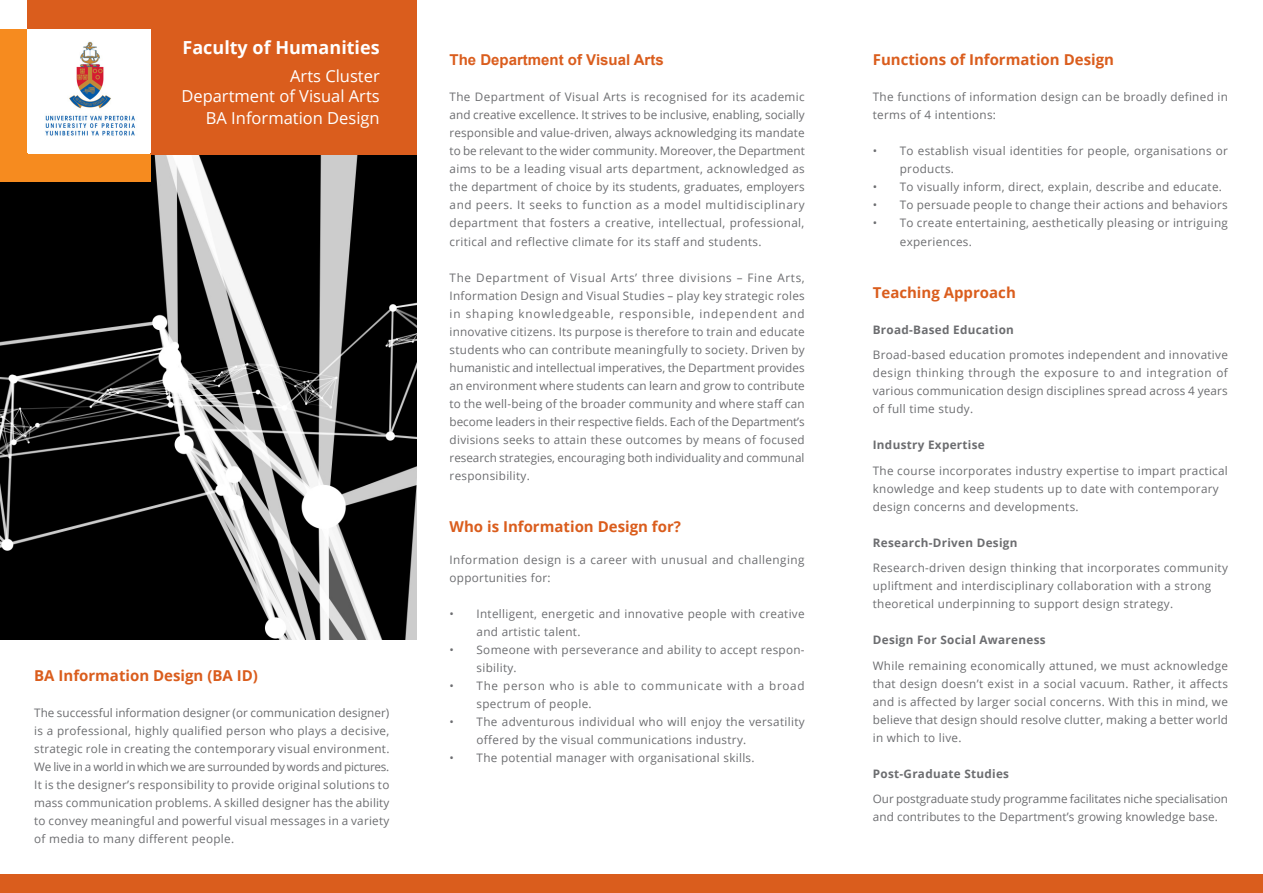
<style>
.page{position:relative;width:1263px;height:893px;background:#fff}
.page>*{position:absolute;margin:0;border:0;box-sizing:border-box;transform-origin:0 0}
.t1{font:700 18px "Open Sans";color:#fff}
.t2{font:16.5px "Open Sans";color:#fff}
.headings{font:700 15px "Open Sans";color:#da5d1d}
.headings-2{font:700 15px "Arial";color:#da5d1d}
.body{font:11.7px/18px "Open Sans";letter-spacing:.025em;color:#6c6d70}
.body-2{font:11.7px/18px "Open Sans";letter-spacing:-.005em;color:#6c6d70}
.heading_3{font:700 11.7px "Open Sans";letter-spacing:.025em;color:#6c6d70}
.body-3{font:11.7px/18px "Open Sans";letter-spacing:.06em;color:#6c6d70}
</style>
<div class="page">
<img style="left:0;top:154px;width:417px;height:486px">
<div style="left:174px;top:0;width:243px;height:154px;background:#da5d1d"></div>
<div style="left:0;top:875px;width:1263px;height:18px;background:#da5d1d"></div>
<div style="left:150px;top:0;width:230px;height:154px;background:#da5d1d"></div>
<div style="left:0;top:29px;width:27px;height:144px;background:#f68b1f"></div>
<div style="left:27px;top:0;width:390px;height:29px;background:#da5d1d"></div>
<div style="left:0;top:154px;width:150px;height:27px;background:#f68b1f"></div>
<img style="left:45px;top:41px;width:90px;height:95px">
<p class="t1" style="left:182px;top:35px;width:199px">Faculty of Humanities</p>
<p class="t2" style="left:290px;top:65px;width:91px">Arts Cluster</p>
<p class="t2" style="left:181px;top:85px;width:200px">Department of Visual Arts</p>
<p class="t2" style="left:206px;top:106px;width:175px">BA Information Design</p>
<p class="headings" style="left:34px;top:665px;width:225px">BA Information Design (BA ID)</p>
<p class="body" style="left:34px;top:703px;width:357px;text-align:justify">The successful information designer (or communication designer) is a professional, highly qualified person who plays a decisive, strategic role in creating the contemporary visual environment.<br>We live in a world in which we are surrounded by words and pictures.<br>It is the designer’s responsibility to provide original solutions to mass communication problems. A skilled designer has the ability to convey meaningful and powerful visual messages in a variety of media to many different people.</p>
<p class="headings-2" style="left:450px;top:50px;width:216px">The Department of Visual Arts</p>
<p class="body" style="left:450px;top:88px;width:357px;text-align:justify">The Department of Visual Arts is recognised for its academic and creative excellence. It strives to be inclusive, enabling, socially responsible and value-driven, always acknowledging its mandate to be relevant to the wider community. Moreover, the Department aims to be a leading visual arts department, acknowledged as the department of choice by its students, graduates, employers and peers. It seeks to function as a model multidisciplinary department that fosters a creative, intellectual, professional, critical and reflective climate for its staff and students.</p>
<p class="body" style="left:450px;top:268px;width:357px;text-align:justify">The Department of Visual Arts’ three divisions – Fine Arts, Information Design and Visual Studies – play key strategic roles in shaping knowledgeable, responsible, independent and innovative citizens. Its purpose is therefore to train and educate students who can contribute meaningfully to society. Driven by humanistic and intellectual imperatives, the Department provides an environment where students can learn and grow to contribute to the well-being of the broader community and where staff can become leaders in their respective fields. Each of the Department’s divisions seeks to attain these outcomes by means of focused research strategies, encouraging both individuality and communal responsibility.</p>
<p class="headings" style="left:450px;top:516px;width:233px">Who is Information Design for?</p>
<p class="body" style="left:450px;top:551px;width:356px">Information design is a career with unusual and challenging opportunities for:</p>
<p class="body" style="left:477px;top:605px;width:330px;text-indent:-27px">• Intelligent, energetic and innovative people with creative and artistic talent.</p>
<p class="body" style="left:477px;top:641px;width:330px;text-indent:-27px">• Someone with perseverance and ability to accept respon&shy;sibility.</p>
<p class="body-3" style="left:477px;top:677px;width:330px;text-indent:-27px">• The person who is able to communicate with a broad spectrum of people.</p>
<p class="body" style="left:477px;top:713px;width:330px;text-indent:-27px">• The adventurous individual who will enjoy the versatility offered by the visual communications industry.</p>
<p class="body" style="left:450px;top:749px;width:306px">• The potential manager with organisational skills.</p>
<p class="headings" style="left:873px;top:49px;width:243px">Functions of Information Design</p>
<p class="body" style="left:873px;top:88px;width:357px">The functions of information design can be broadly defined in terms of 4 intentions:</p>
<p class="body" style="left:900px;top:142px;width:330px;text-indent:-27px">• To establish visual identities for people, organisations or products.</p>
<p class="body" style="left:873px;top:178px;width:351px">• To visually inform, direct, explain, describe and educate.</p>
<p class="body" style="left:873px;top:196px;width:356px">• To persuade people to change their actions and behaviors</p>
<p class="body" style="left:900px;top:214px;width:330px;text-indent:-27px">• To create entertaining, aesthetically pleasing or intriguing experiences.</p>
<p class="headings" style="left:873px;top:282px;width:145px">Teaching Approach</p>
<p class="heading_3" style="left:873px;top:321px;width:143px">Broad-Based Education</p>
<p class="body" style="left:873px;top:346px;width:357px;text-align:justify">Broad-based education promotes independent and innovative design thinking through the exposure to and integration of various communication design disciplines spread across 4 years of full time study.</p>
<p class="heading_3" style="left:873px;top:437px;width:114px">Industry Expertise</p>
<p class="body" style="left:873px;top:461px;width:357px">The course incorporates industry expertise to impart practical knowledge and keep students up to date with contemporary</p>
<p class="body" style="left:873px;top:497px;width:207px">design concerns and developments.</p>
<p class="heading_3" style="left:873px;top:534px;width:146px">Research-Driven Design</p>
<p class="body" style="left:873px;top:559px;width:357px">Research-driven design thinking that incorporates community upliftment and interdisciplinary collaboration with a strong</p>
<p class="body" style="left:873px;top:595px;width:302px">theoretical underpinning to support design strategy.</p>
<p class="heading_3" style="left:873px;top:632px;width:174px">Design For Social Awareness</p>
<p class="body" style="left:873px;top:656px;width:357px;text-align:justify">While remaining economically attuned, we must acknowledge that design doesn’t exist in a social vacuum. Rather, it affects and is affected by larger social concerns. With this in mind, we believe that design should resolve clutter, making a better world in which to live.</p>
<p class="heading_3" style="left:873px;top:765px;width:138px">Post-Graduate Studies</p>
<p class="body-2" style="left:873px;top:790px;width:357px">Our postgraduate study programme facilitates niche specialisation and contributes to the Department’s growing knowledge base.</p>
</div>
